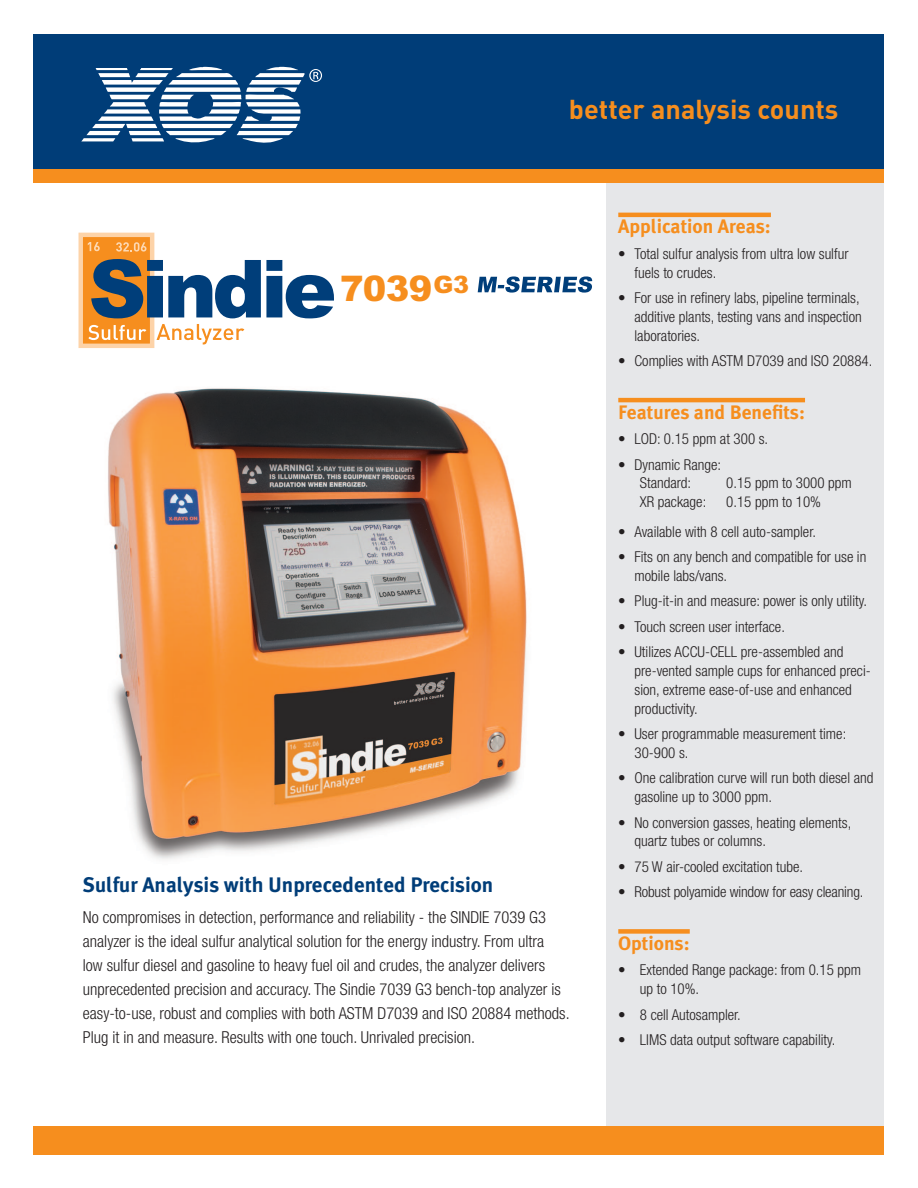
<style>
.page{position:relative;width:918px;height:1188px;background:#fff}
.page>*{position:absolute;margin:0;border:0;box-sizing:border-box;transform-origin:0 0}
.t1{font:900 35.25px "Arial";color:#f68e1e}
.t2{font:700 27px "DIN";color:#f68e1e}
.Headlines{font:700 21px "Meta Plus";color:#003d78}
.Features_Benefits{font:700 19.5px "Meta Plus";color:#f68e1e}
.Body_Copy{font:300 condensed 16.5px/24px "Helvetica Neue";color:#231f20}
.Bulleted_Text{font:300 condensed 15px/18.8px "Helvetica Neue";color:#231f20}
.List_Text{font:300 condensed 15px "Helvetica Neue";color:#231f20}
</style>
<div class="page">
<img style="left:108px;top:388px;width:419px;height:472px">
<div style="left:606px;top:182px;width:278px;height:972px;background:#e6e7e9"></div>
<div style="left:34px;top:154px;width:850px;height:28px;background:#f68e1e"></div>
<div style="left:34px;top:1127px;width:850px;height:28px;background:#f68e1e"></div>
<div style="left:34px;top:34px;width:850px;height:135px;background:#003d78"></div>
<svg style="left:81px;top:67px;width:241px;height:76px"></svg>
<hr style="left:618px;top:213px;width:153px;height:4px;background:#f68e1e">
<hr style="left:618px;top:398px;width:187px;height:4px;background:#f68e1e">
<div style="left:618px;top:929px;width:72px;height:5px;background:#f68e1e"></div>
<svg style="left:157px;top:324px;width:87px;height:20px"></svg>
<div style="left:79px;top:233px;width:75px;height:115px;background:#f68e1e;border:4px solid #fdd3a8"></div>
<svg style="left:88px;top:242px;width:12px;height:9px"></svg>
<svg style="left:116px;top:242px;width:30px;height:10px"></svg>
<svg style="left:88px;top:325px;width:58px;height:15px"></svg>
<svg style="left:91px;top:259px;width:243px;height:59px"></svg>
<svg style="left:478px;top:276px;width:114px;height:17px"></svg>
<p class="t2" style="left:569px;top:92px;width:271px">better analysis counts</p>
<p class="t1" style="left:340px;top:262px;width:130px">7039<sup>G3</sup></p>
<p class="Headlines" style="left:83px;top:873px;width:412px">Sulfur Analysis with Unprecedented Precision</p>
<p class="Body_Copy" style="left:83px;top:905px;width:488px">No compromises in detection, performance and reliability - the SINDIE 7039 G3 analyzer is the ideal sulfur analytical solution for the energy industry. From ultra<br>low sulfur diesel and gasoline to heavy fuel oil and crudes, the analyzer delivers unprecedented precision and accuracy. The Sindie 7039 G3 bench-top analyzer is easy-to-use, robust and complies with both ASTM D7039 and ISO 20884 methods.<br>Plug it in and measure. Results with one touch. Unrivaled precision.</p>
<p class="Features_Benefits" style="left:618px;top:215px;width:154px">Application Areas:</p>
<p class="Bulleted_Text" style="left:634px;top:244px;width:216px;text-indent:-16px">• Total sulfur analysis from ultra low sulfur fuels to crudes.</p>
<p class="Bulleted_Text" style="left:634px;top:288px;width:229px;text-indent:-16px">• For use in refinery labs, pipeline terminals, additive plants, testing vans and inspection laboratories.</p>
<p class="Bulleted_Text" style="left:618px;top:351px;width:256px">• Complies with ASTM D7039 and ISO 20884.</p>
<p class="Features_Benefits" style="left:618px;top:401px;width:188px">Features and Benefits:</p>
<p class="Bulleted_Text" style="left:618px;top:429px;width:151px">• LOD: 0.15 ppm at 300 s.</p>
<p class="Bulleted_Text" style="left:618px;top:455px;width:104px">• Dynamic Range:</p>
<p class="List_Text" style="left:640px;top:474px;width:53px">Standard:</p>
<p class="List_Text" style="left:726px;top:474px;width:127px">0.15 ppm to 3000 ppm</p>
<p class="List_Text" style="left:640px;top:493px;width:68px">XR package:</p>
<p class="List_Text" style="left:726px;top:493px;width:96px">0.15 ppm to 10%</p>
<p class="Bulleted_Text" style="left:618px;top:522px;width:199px">• Available with 8 cell auto-sampler.</p>
<p class="Bulleted_Text" style="left:634px;top:547px;width:233px;text-indent:-16px">• Fits on any bench and compatible for use in mobile labs/vans.</p>
<p class="Bulleted_Text" style="left:618px;top:592px;width:250px">• Plug-it-in and measure: power is only utility.</p>
<p class="Bulleted_Text" style="left:618px;top:617px;width:168px">• Touch screen user interface.</p>
<p class="Bulleted_Text" style="left:634px;top:643px;width:238px;text-indent:-16px">• Utilizes ACCU-CELL pre-assembled and pre-vented sample cups for enhanced preci&shy;sion, extreme ease-of-use and enhanced productivity.</p>
<p class="Bulleted_Text" style="left:634px;top:724px;width:213px;text-indent:-16px">• User programmable measurement time:<br>30-900 s.</p>
<p class="Bulleted_Text" style="left:634px;top:769px;width:240px;text-indent:-16px">• One calibration curve will run both diesel and gasoline up to 3000 ppm.</p>
<p class="Bulleted_Text" style="left:634px;top:813px;width:218px;text-indent:-16px">• No conversion gasses, heating elements, quartz tubes or columns.</p>
<p class="Bulleted_Text" style="left:618px;top:857px;width:186px">• 75 W air-cooled excitation tube.</p>
<p class="Bulleted_Text" style="left:618px;top:883px;width:247px">• Robust polyamide window for easy cleaning.</p>
<p class="Features_Benefits" style="left:618px;top:932px;width:73px">Options:</p>
<p class="List_Text" style="left:618px;top:961px;width:244px">• Extended Range package: from 0.15 ppm</p>
<p class="List_Text" style="left:640px;top:980px;width:61px">up to 10%.</p>
<p class="List_Text" style="left:618px;top:1006px;width:124px">• 8 cell Autosampler.</p>
<p class="List_Text" style="left:618px;top:1031px;width:219px">• LIMS data output software capability.</p>
</div>
